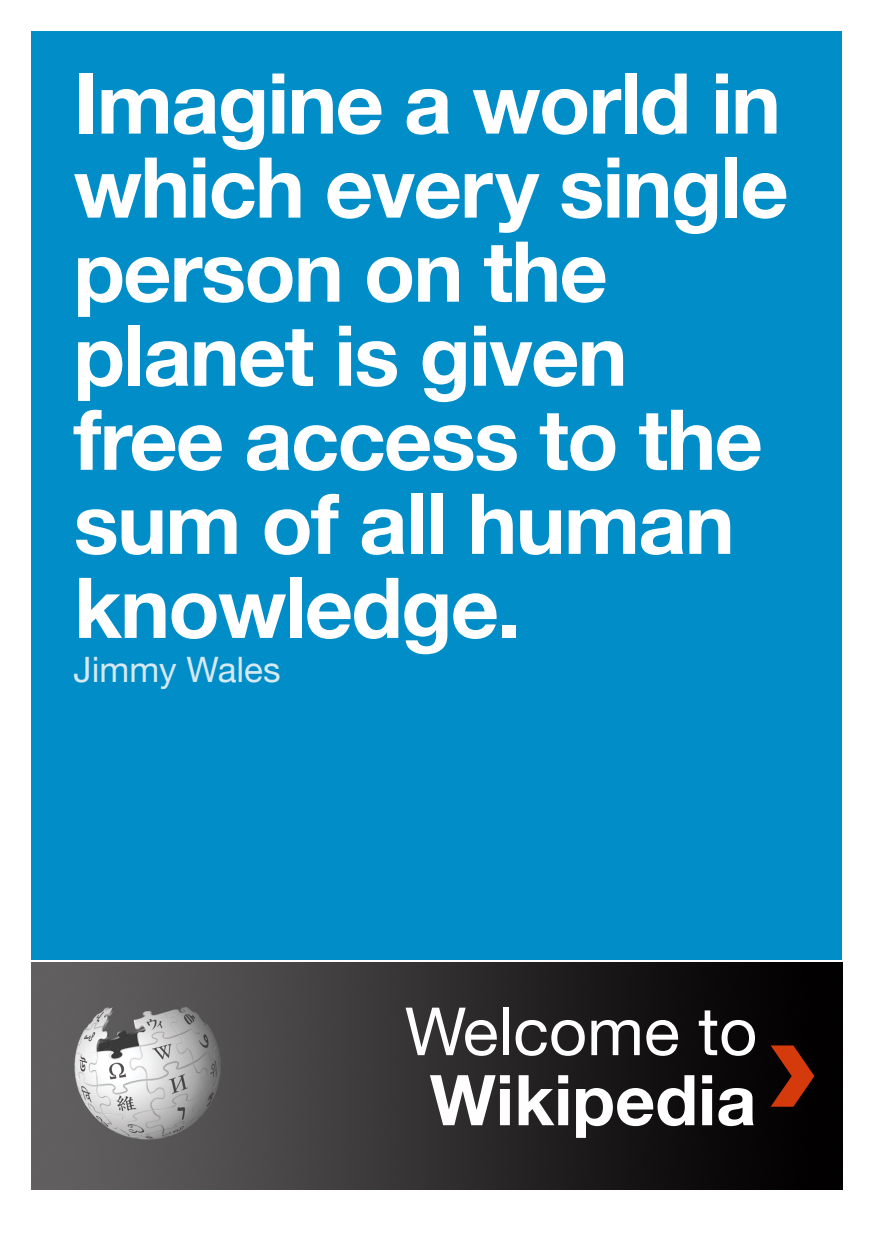
<style>
.page{position:relative;width:874px;height:1241px;background:#fff}
.page>*{position:absolute;margin:0;border:0;box-sizing:border-box;transform-origin:0 0}
.t1{font:700 84px/84px "Helvetica Neue";letter-spacing:-.02em;color:#fff}
.t2{font:700 70px "Helvetica Neue";color:#fff}
.t3{font:66.5px "Helvetica Neue";color:#fff}
.t4{font:35px "Helvetica Neue";color:#d6e9f2}
</style>
<div class="page">
<img style="left:32px;top:962px;width:810px;height:227px">
<div style="left:32px;top:32px;width:810px;height:927px;background:#008dc8"></div>
<svg style="left:770px;top:1045px;width:44px;height:61px"></svg>
<p class="t1" style="left:74px;top:60px;width:716px">Imagine a world in which every single person on the planet is given free access to the sum of all human knowledge.</p>
<p class="t4" style="left:74px;top:648px;width:208px">Jimmy Wales</p>
<p class="t3" style="left:404px;top:991px;width:354px">Welcome to</p>
<p class="t2" style="left:429px;top:1056px;width:328px">Wikipedia</p>
</div>
